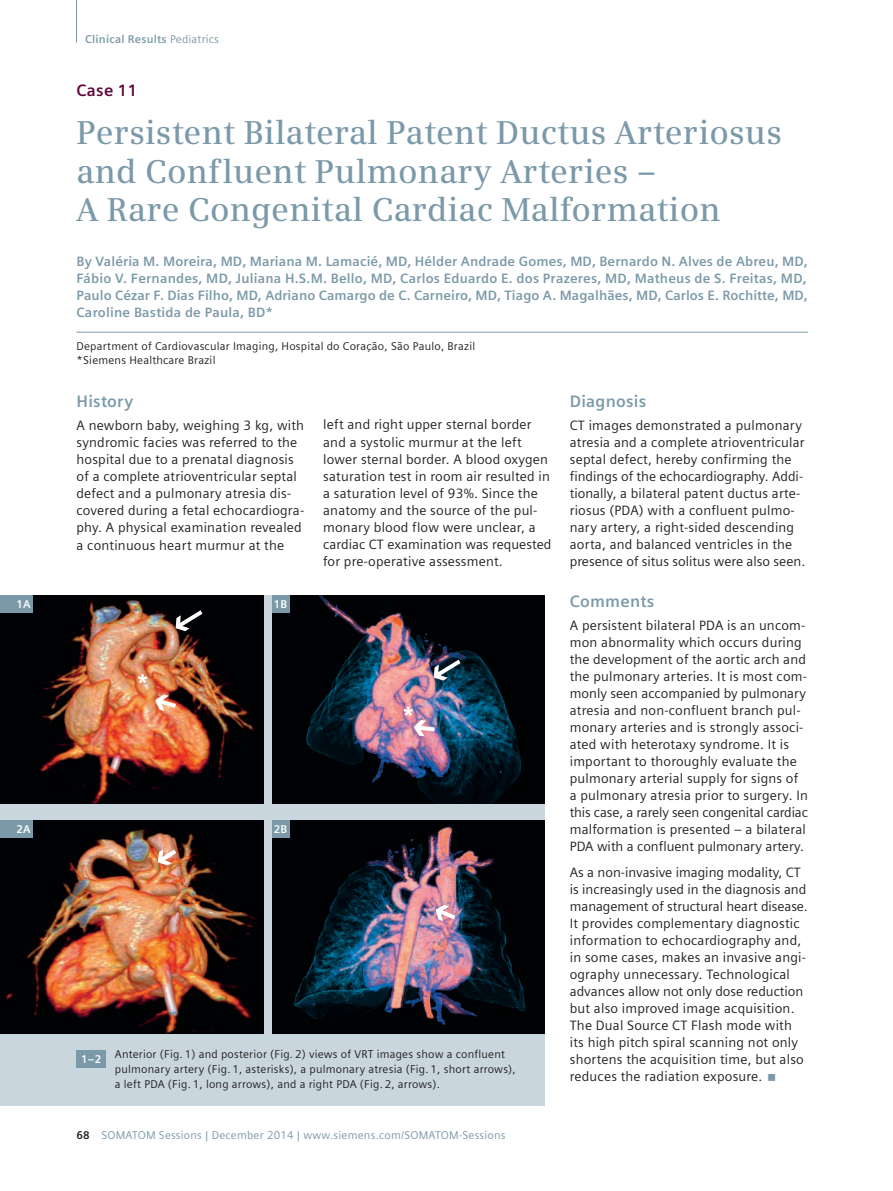
<style>
.page{position:relative;width:893px;height:1191px;background:#fff}
.page>*{position:absolute;margin:0;border:0;box-sizing:border-box;transform-origin:0 0}
.t1{font:600 33px/38.2px "Siemens Serif";letter-spacing:.005em;color:#7b99a9}
.t2{font:700 16.5px "Siemens Sans";letter-spacing:.015em;color:#7b99a9}
.t3{font:700 16.5px "Siemens Sans";letter-spacing:.015em;color:#60053a}
.t4{font:13.5px/17px "Siemens Sans";letter-spacing:.015em;color:#231f20}
.t5{font:700 13.5px/17px "Siemens Sans";letter-spacing:.005em;color:#7b99a9;text-align:justify}
.t6{font:11.25px/14.9px "Siemens Sans";letter-spacing:.02em;color:#231f20}
.t7{font:11.25px "Siemens Sans";letter-spacing:.02em;color:#7b99a9}
.t8{font:700 11.25px "Siemens Sans";letter-spacing:.02em;color:#7b99a9}
.t9{font:700 11.25px "Siemens Sans";letter-spacing:.02em;color:#fff}
.s1{font-weight:400}
.s2{font-weight:700;color:#231f20}
</style>
<div class="page">
<hr style="left:77px;top:332px;width:731px;height:1px;background:#7b99a9">
<div style="left:0;top:595px;width:544px;height:511px;background:#c9d6de"></div>
<div style="left:77px;top:1050px;width:29px;height:17px;background:#7b99a9"></div>
<img style="left:0;top:821px;width:264px;height:212px">
<img style="left:272px;top:821px;width:272px;height:212px">
<img style="left:0;top:595px;width:264px;height:209px">
<img style="left:272px;top:595px;width:272px;height:209px">
<div style="left:0;top:595px;width:33px;height:17px;background:#7b99a9"></div>
<div style="left:272px;top:595px;width:17px;height:17px;background:#7b99a9"></div>
<svg style="left:155px;top:694px;width:21px;height:17px"></svg>
<svg style="left:176px;top:610px;width:26px;height:21px"></svg>
<svg style="left:434px;top:659px;width:26px;height:21px"></svg>
<div style="left:272px;top:821px;width:17px;height:17px;background:#7b99a9"></div>
<svg style="left:158px;top:849px;width:18px;height:16px"></svg>
<div style="left:0;top:821px;width:33px;height:17px;background:#7b99a9"></div>
<svg style="left:138px;top:674px;width:9px;height:9px"></svg>
<svg style="left:403px;top:706px;width:32px;height:30px"></svg>
<svg style="left:436px;top:904px;width:19px;height:17px"></svg>
<hr style="left:76px;top:0;width:1px;height:43px;background:#7b99a9">
<p class="t8" style="left:85px;top:32px;width:135px">Clinical Results <span class="s1">Pediatrics</span></p>
<p class="t3" style="left:77px;top:81px;width:62px">Case 11</p>
<h1 class="t1" style="left:77px;top:114px;width:707px">Persistent Bilateral Patent Ductus Arteriosus and Confluent Pulmonary Arteries –<br>A Rare Congenital Cardiac Malformation</h1>
<p class="t5" style="left:77px;top:252px;width:733px">By Valéria M. Moreira, MD, Mariana M. Lamacié, MD, Hélder Andrade Gomes, MD, Bernardo N. Alves de Abreu, MD, Fábio V. Fernandes, MD, Juliana H.S.M. Bello, MD, Carlos Eduardo E. dos Prazeres, MD, Matheus de S. Freitas, MD, Paulo Cézar F. Dias Filho, MD, Adriano Camargo de C. Carneiro, MD, Tiago A. Magalhães, MD, Carlos E. Rochitte, MD, Caroline Bastida de Paula, BD*</p>
<p class="t6" style="left:77px;top:338px;width:400px">Department of Cardiovascular Imaging, Hospital do Coração, São Paulo, Brazil *Siemens Healthcare Brazil</p>
<p class="t2" style="left:77px;top:392px;width:58px">History</p>
<p class="t4" style="left:77px;top:417px;width:229px">A newborn baby, weighing 3 kg, with syndromic facies was referred to the hospital due to a prenatal diagnosis of a complete atrioventricular septal defect and a pulmonary atresia dis&shy;covered during a fetal echocardiogra&shy;phy. A physical examination revealed a continuous heart murmur at the</p>
<p class="t9" style="left:16px;top:597px;width:16px">1A</p>
<p class="t9" style="left:274px;top:597px;width:15px">1B</p>
<p class="t4" style="left:323px;top:416px;width:230px">left and right upper sternal border and a systolic murmur at the left lower sternal border. A blood oxygen saturation test in room air resulted in a saturation level of 93%. Since the anatomy and the source of the pul&shy;monary blood flow were unclear, a cardiac CT examination was requested for pre-operative assessment.</p>
<p class="t9" style="left:16px;top:823px;width:16px">2A</p>
<p class="t9" style="left:274px;top:823px;width:15px">2B</p>
<p class="t9" style="left:81px;top:1052px;width:21px">1–2</p>
<p class="t6" style="left:115px;top:1047px;width:402px">Anterior (Fig. 1) and posterior (Fig. 2) views of VRT images show a confluent pulmonary artery (Fig. 1, asterisks), a pulmonary atresia (Fig. 1, short arrows), a left PDA (Fig. 1, long arrows), and a right PDA (Fig. 2, arrows).</p>
<p class="t7" style="left:77px;top:1129px;width:431px"><span class="s2">68</span> SOMATOM Sessions | December 2014 | www.siemens.com/SOMATOM-Sessions</p>
<p class="t2" style="left:570px;top:392px;width:78px">Diagnosis</p>
<p class="t4" style="left:570px;top:417px;width:237px">CT images demonstrated a pulmonary atresia and a complete atrioventricular septal defect, hereby confirming the findings of the echocardiography. Addi&shy;tionally, a bilateral patent ductus arte&shy;riosus (PDA) with a confluent pulmo&shy;nary artery, a right-sided descending aorta, and balanced ventricles in the presence of situs solitus were also seen.</p>
<p class="t2" style="left:570px;top:592px;width:86px">Comments</p>
<p class="t4" style="left:570px;top:617px;width:240px">A persistent bilateral PDA is an uncom&shy;mon abnormality which occurs during the development of the aortic arch and the pulmonary arteries. It is most com&shy;monly seen accompanied by pulmonary atresia and non-confluent branch pul&shy;monary arteries and is strongly associ&shy;ated with heterotaxy syndrome. It is important to thoroughly evaluate the pulmonary arterial supply for signs of a pulmonary atresia prior to surgery. In this case, a rarely seen congenital cardiac malformation is presented – a bilateral PDA with a confluent pulmonary artery.</p>
<p class="t4" style="left:570px;top:864px;width:240px">As a non-invasive imaging modality, CT is increasingly used in the diagnosis and management of structural heart disease.<br>It provides complementary diagnostic information to echocardiography and, in some cases, makes an invasive angi&shy;ography unnecessary. Technological advances allow not only dose reduction but also improved image acquisition.<br>The Dual Source CT Flash mode with its high pitch spiral scanning not only shortens the acquisition time, but also reduces the radiation exposure.</p>
</div>
